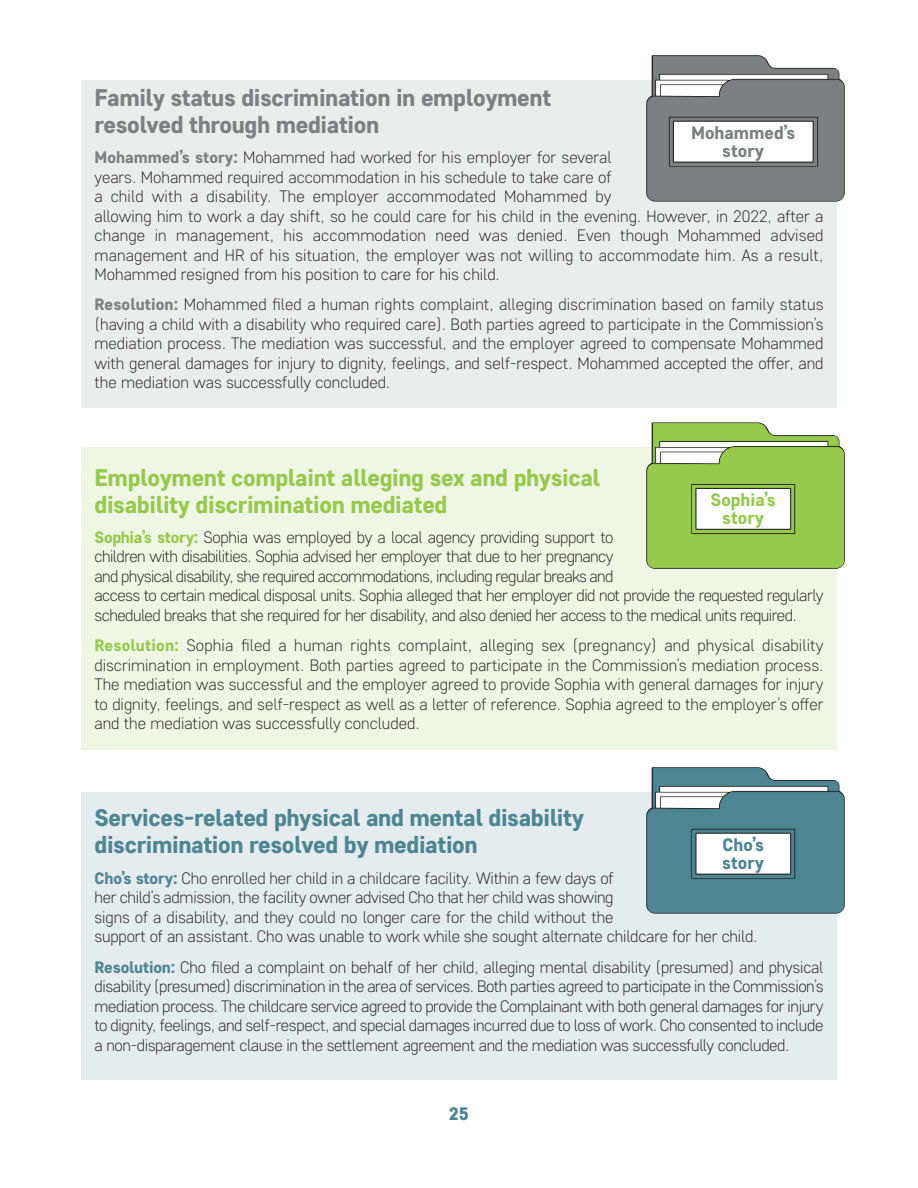
<style>
.page{position:relative;width:918px;height:1188px;background:#fff}
.page>*{position:absolute;margin:0;border:0;box-sizing:border-box;transform-origin:0 0}
.t1{font:800 24px/27px "Core Sans D65";letter-spacing:-.015em;color:#4d8592}
.t2{font:800 24px/27px "Core Sans D65";letter-spacing:-.015em;color:#95ca4d}
.t3{font:800 24px/27px "Core Sans D65";letter-spacing:-.015em;color:#7d8080}
.t4{font:800 18px/18px "Core Sans D65";color:#7d8080;text-align:center}
.t5{font:800 18px/18px "Core Sans D65";color:#95ca4d;text-align:center}
.t6{font:800 18px/18px "Core Sans D65";color:#4d8592}
.t7{font:900 18px "Core Sans D75";color:#4d8592}
.t8{font:300 16.5px/19.5px "Core Sans D25";letter-spacing:-.01em;color:#231f20;text-align:justify}
.t9{font:300 16.5px/19.5px "Core Sans D25";letter-spacing:-.03em;color:#231f20}
.s1{font-family:"Core Sans D65";font-weight:800;color:#7d8080}
.s2{font-family:"Core Sans D65";font-weight:800;color:#95ca4d}
.s3{font-family:"Core Sans D65";font-weight:800;color:#4d8592}
</style>
<div class="page">
<div style="left:81px;top:792px;width:756px;height:288px;background:#e4ecee"></div>
<svg style="left:646px;top:767px;width:199px;height:147px"></svg>
<div style="left:81px;top:448px;width:756px;height:301px;background:#eff7e4"></div>
<svg style="left:646px;top:422px;width:199px;height:147px"></svg>
<div style="left:81px;top:80px;width:756px;height:327px;background:#ebecec"></div>
<svg style="left:646px;top:55px;width:199px;height:147px"></svg>
<p class="t3" style="left:94px;top:87px;width:458px">Family status discrimination in employment resolved through mediation</p>
<p class="t8" style="left:94px;top:149px;width:731px;text-align:left"><span class="s1">Mohammed’s story:</span> Mohammed had worked for his employer for several<br>years. Mohammed required accommodation in his schedule to take care of<br>a child with a disability. The employer accommodated Mohammed by<br>allowing him to work a day shift, so he could care for his child in the evening. However, in 2022, after a change in management, his accommodation need was denied. Even though Mohammed advised management and HR of his situation, the employer was not willing to accommodate him. As a result, Mohammed resigned from his position to care for his child.</p>
<p class="t8" style="left:94px;top:297px;width:731px"><span class="s1">Resolution:</span> Mohammed filed a human rights complaint, alleging discrimination based on family status (having a child with a disability who required care). Both parties agreed to participate in the Commission’s mediation process. The mediation was successful, and the employer agreed to compensate Mohammed with general damages for injury to dignity, feelings, and self-respect. Mohammed accepted the offer, and the mediation was successfully concluded.</p>
<p class="t4" style="left:691px;top:125px;width:106px">Mohammed’s story</p>
<p class="t2" style="left:94px;top:466px;width:507px">Employment complaint alleging sex and physical disability discrimination mediated</p>
<p class="t9" style="left:94px;top:529px;width:731px"><span class="s2">Sophia’s story:</span> Sophia was employed by a local agency providing support to<br>children with disabilities. Sophia advised her employer that due to her pregnancy<br>and physical disability, she required accommodations, including regular breaks and<br>access to certain medical disposal units. Sophia alleged that her employer did not provide the requested regularly scheduled breaks that she required for her disability, and also denied her access to the medical units required.</p>
<p class="t8" style="left:94px;top:638px;width:731px"><span class="s2">Resolution:</span> Sophia filed a human rights complaint, alleging sex (pregnancy) and physical disability discrimination in employment. Both parties agreed to participate in the Commission’s mediation process.<br>The mediation was successful and the employer agreed to provide Sophia with general damages for injury to dignity, feelings, and self-respect as well as a letter of reference. Sophia agreed to the employer’s offer and the mediation was successfully concluded.</p>
<p class="t5" style="left:711px;top:492px;width:67px">Sophia’s story</p>
<p class="t1" style="left:94px;top:807px;width:491px">Services-related physical and mental disability discrimination resolved by mediation</p>
<p class="t8" style="left:94px;top:870px;width:664px;text-align:left"><span class="s3">Cho’s story:</span> Cho enrolled her child in a childcare facility. Within a few days of<br>her child’s admission, the facility owner advised Cho that her child was showing<br>signs of a disability, and they could no longer care for the child without the<br>support of an assistant. Cho was unable to work while she sought alternate childcare for her child.</p>
<p class="t8" style="left:94px;top:959px;width:731px"><span class="s3">Resolution:</span> Cho filed a complaint on behalf of her child, alleging mental disability (presumed) and physical disability (presumed) discrimination in the area of services. Both parties agreed to participate in the Commission’s mediation process. The childcare service agreed to provide the Complainant with both general damages for injury to dignity, feelings, and self-respect, and special damages incurred due to loss of work. Cho consented to include a non-disparagement clause in the settlement agreement and the mediation was successfully concluded.</p>
<p class="t6" style="left:722px;top:837px;width:43px">Cho’s story</p>
<p class="t7" style="left:449px;top:1107px;width:22px">25</p>
</div>
